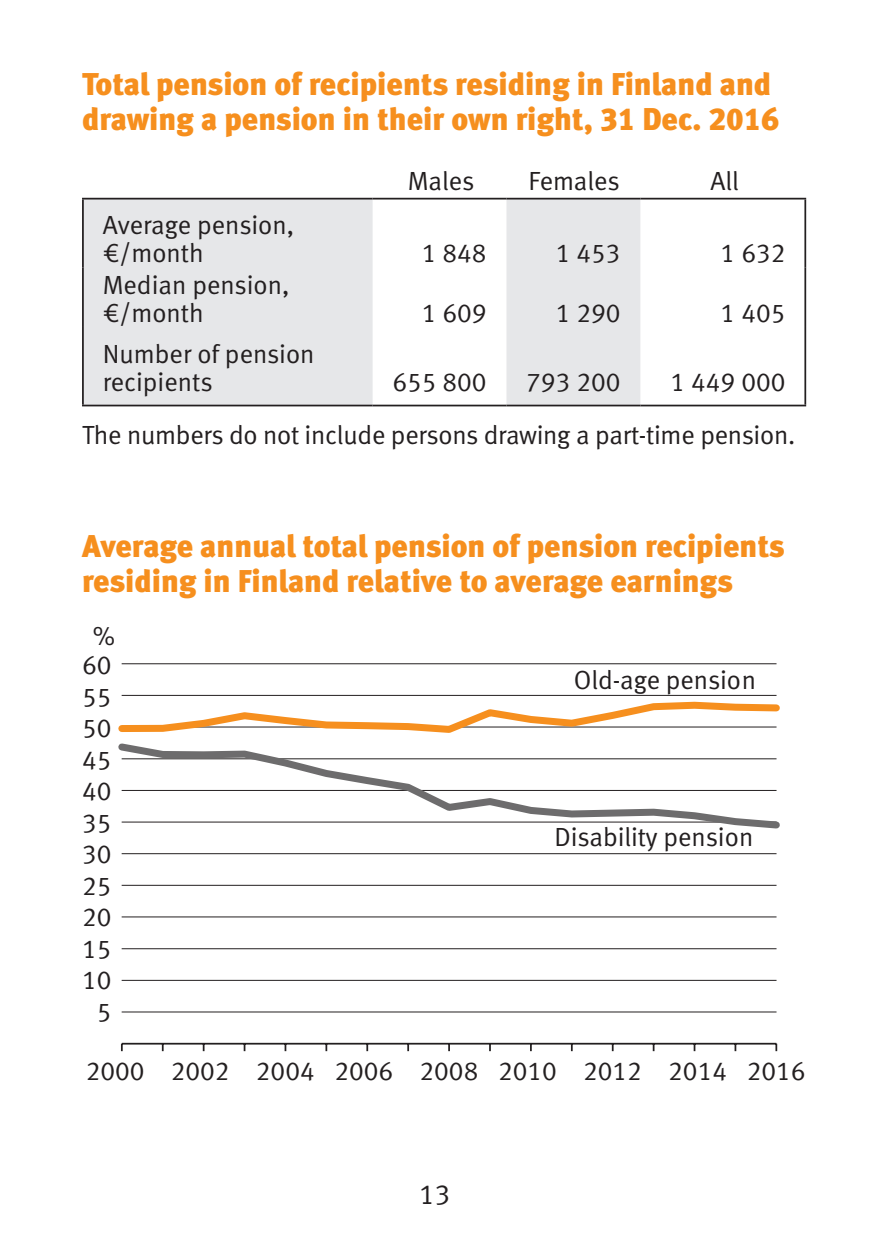
<style>
.page{position:relative;width:875px;height:1243px;background:#fff}
.page>*{position:absolute;margin:0;border:0;box-sizing:border-box;transform-origin:0 0}
.OTSIKKO{font:31.5px/35px "Meta Black LF";color:#f68f1e}
.t1{font:28px "Meta Normal LF";color:#231f20}
.Taulukko{font:26.25px "Meta Normal LF";color:#231f20}
.Alahuomautus{font:26.25px "Meta Normal LF";letter-spacing:-.01em;color:#231f20}
.t2{font:26.25px/31.5px "Meta Normal LF Caps";color:#231f20;text-align:center}
.Taulupää{font:26.25px "Meta Normal LF";letter-spacing:-.005em;color:#231f20}
</style>
<div class="page">
<svg style="left:84px;top:200px;width:556px;height:205px;fill:#e6e7e9"></svg>
<hr style="left:82px;top:198px;width:290px;height:2px;background:#231f20">
<hr style="left:82px;top:200px;width:2px;height:67px;background:#231f20">
<hr style="left:372px;top:198px;width:134px;height:2px;background:#231f20">
<hr style="left:506px;top:198px;width:134px;height:2px;background:#231f20">
<hr style="left:640px;top:198px;width:166px;height:2px;background:#231f20">
<hr style="left:804px;top:200px;width:2px;height:67px;background:#231f20">
<hr style="left:82px;top:267px;width:2px;height:60px;background:#231f20">
<hr style="left:804px;top:267px;width:2px;height:60px;background:#231f20">
<hr style="left:82px;top:327px;width:2px;height:78px;background:#231f20">
<hr style="left:804px;top:327px;width:2px;height:78px;background:#231f20">
<hr style="left:82px;top:405px;width:290px;height:1px;background:#231f20">
<hr style="left:372px;top:405px;width:134px;height:1px;background:#231f20">
<hr style="left:506px;top:405px;width:134px;height:1px;background:#231f20">
<hr style="left:640px;top:405px;width:166px;height:1px;background:#231f20">
<hr style="left:122px;top:1011px;width:654px;height:2px;background:#231f20">
<hr style="left:122px;top:980px;width:654px;height:1px;background:#231f20">
<hr style="left:122px;top:948px;width:654px;height:1px;background:#231f20">
<hr style="left:122px;top:916px;width:654px;height:2px;background:#231f20">
<hr style="left:122px;top:885px;width:654px;height:1px;background:#231f20">
<hr style="left:122px;top:853px;width:654px;height:1px;background:#231f20">
<hr style="left:122px;top:695px;width:654px;height:1px;background:#231f20">
<hr style="left:122px;top:663px;width:654px;height:1px;background:#231f20">
<hr style="left:122px;top:1043px;width:654px;height:2px;background:#231f20">
<svg style="left:121px;top:1044px;width:2px;height:7px"></svg>
<svg style="left:162px;top:1045px;width:2px;height:6px"></svg>
<svg style="left:284px;top:1045px;width:2px;height:6px"></svg>
<svg style="left:325px;top:1045px;width:2px;height:6px"></svg>
<svg style="left:366px;top:1045px;width:2px;height:6px"></svg>
<svg style="left:407px;top:1045px;width:2px;height:6px"></svg>
<svg style="left:448px;top:1045px;width:2px;height:6px"></svg>
<svg style="left:489px;top:1045px;width:2px;height:6px"></svg>
<svg style="left:530px;top:1045px;width:2px;height:6px"></svg>
<svg style="left:652px;top:1044px;width:2px;height:7px"></svg>
<svg style="left:693px;top:1044px;width:2px;height:7px"></svg>
<svg style="left:734px;top:1045px;width:2px;height:6px"></svg>
<svg style="left:775px;top:1044px;width:2px;height:7px"></svg>
<svg style="left:118px;top:701px;width:662px;height:32px"></svg>
<svg style="left:118px;top:743px;width:662px;height:86px"></svg>
<p class="OTSIKKO" style="left:82px;top:66px;width:698px">Total pension of recipients residing in Finland and drawing a pension in their own right, 31 Dec. 2016</p>
<p class="Taulupää" style="left:408px;top:166px;width:68px">Males</p>
<p class="Taulupää" style="left:528px;top:166px;width:93px">Females</p>
<p class="Taulupää" style="left:710px;top:166px;width:30px">All</p>
<p class="Taulukko" style="left:103px;top:210px;width:193px">Average pension,</p>
<p class="Taulukko" style="left:103px;top:238px;width:102px">€/month</p>
<p class="Taulukko" style="left:422px;top:238px;width:66px">1 848</p>
<p class="Taulukko" style="left:555px;top:238px;width:66px">1 453</p>
<p class="Taulukko" style="left:720px;top:238px;width:66px">1 632</p>
<p class="Taulukko" style="left:103px;top:270px;width:188px">Median pension,</p>
<p class="Taulukko" style="left:103px;top:298px;width:102px">€/month</p>
<p class="Taulukko" style="left:422px;top:298px;width:66px">1 609</p>
<p class="Taulukko" style="left:555px;top:298px;width:66px">1 290</p>
<p class="Taulukko" style="left:720px;top:298px;width:66px">1 405</p>
<p class="Taulukko" style="left:103px;top:338px;width:213px">Number of pension</p>
<p class="Taulukko" style="left:103px;top:366px;width:111px">recipients</p>
<p class="Taulukko" style="left:392px;top:366px;width:96px">655 800</p>
<p class="Taulukko" style="left:526px;top:366px;width:96px">793 200</p>
<p class="Taulukko" style="left:670px;top:366px;width:116px">1 449 000</p>
<p class="Alahuomautus" style="left:82px;top:420px;width:715px">The numbers do not include persons drawing a part-time pension.</p>
<p class="OTSIKKO" style="left:82px;top:528px;width:704px">Average annual total pension of pension recipients residing in Finland relative to average earnings</p>
<p class="t2" style="left:93px;top:619px;width:24px">%</p>
<p class="t2" style="left:82px;top:649px;width:31px">60<br>55<br>50<br>45<br>40<br>35<br>30<br>25<br>20<br>15<br>10<br>5</p>
<p class="Alahuomautus" style="left:574px;top:665px;width:184px">Old-age pension</p>
<p class="Alahuomautus" style="left:554px;top:822px;width:200px">Disability pension</p>
<p class="t2" style="left:86px;top:1055px;width:721px">2000 2002 2004 2006 2008 2010 2012 2014 2016</p>
<p class="t1" style="left:419px;top:1178px;width:33px">13</p>
</div>
